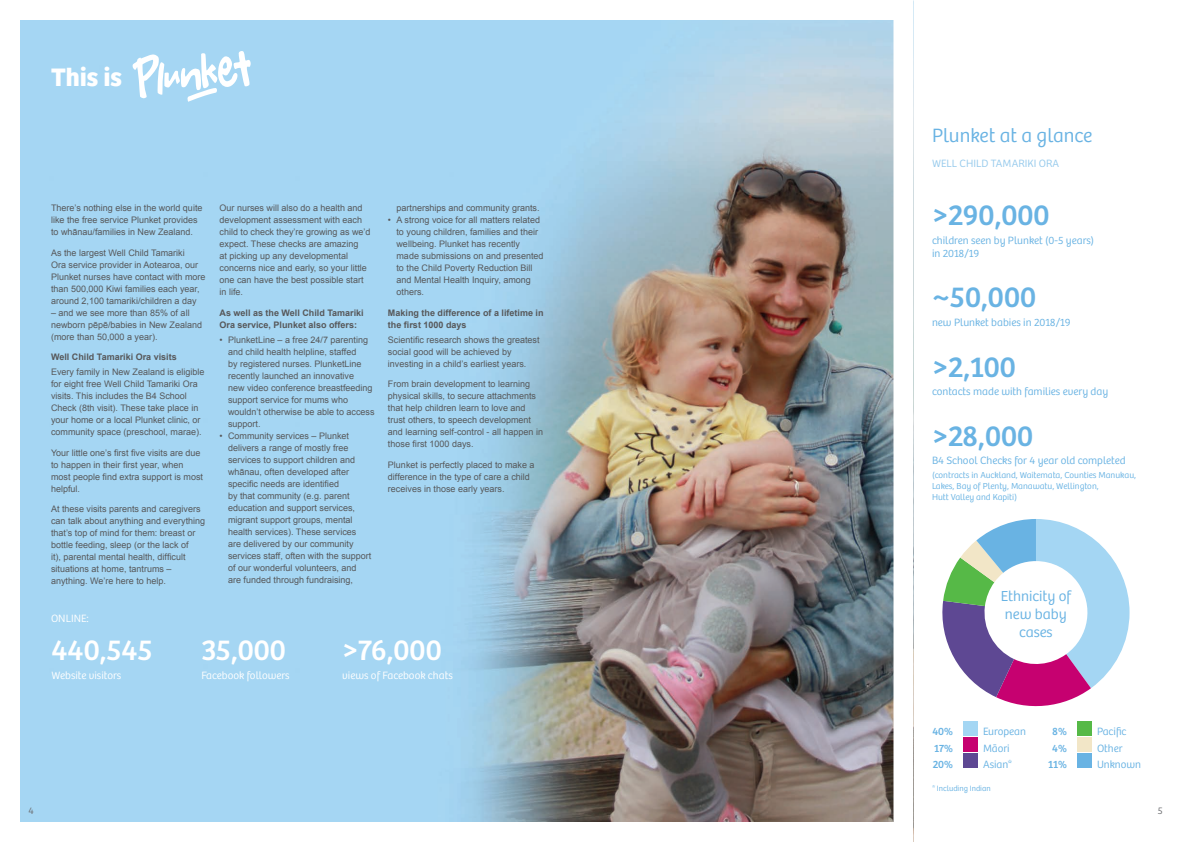
<style>
.page{position:relative;width:1191px;height:842px;background:#fff}
.page>*{position:absolute;margin:0;border:0;box-sizing:border-box;transform-origin:0 0}
.quote{font:30px "Bree";color:#69b3e3}
.quote-2{font:30px "Bree";color:#fff}
.t1{font:700 26.2px "Bree";color:#fff}
.sub_headings{font:300 20px "Bree";color:#69b3e3}
.quote-3{font:300 15px/18px "Bree";color:#69b3e3;text-align:center}
.quote-4{font:300 11px/13.2px "Bree";color:#69b3e3}
.quote-5{font:300 11px "Bree";color:#fff}
.quote-6{font:300 11px "Bree";color:#96caec}
.quote-7{font:11px "Bree";color:#69b3e3}
.body_copy{font:300 10px "Bree";color:#6c6d70}
.body_copy-2{font:9px/12px "Arial";color:#57585a}
.Bullet_Points{font:9px/12px "Arial";color:#57585a}
.body_copy-3{font:700 9px/12px "Arial";color:#57585a}
.quote-8{font:300 9px/10.8px "Bree";color:#69b3e3}
.quote-9{font:300 8px "Bree";color:#69b3e3}
</style>
<div class="page">
<svg style="left:942px;top:519px;width:187px;height:188px"></svg>
<img style="left:21px;top:21px;width:871px;height:800px">
<svg style="left:133px;top:51px;width:118px;height:51px"></svg>
<div style="left:963px;top:721px;width:14px;height:14px;background:#a4d6f3"></div>
<div style="left:963px;top:737px;width:14px;height:15px;background:#c60170"></div>
<div style="left:963px;top:754px;width:14px;height:14px;background:#5e4893"></div>
<div style="left:1077px;top:721px;width:14px;height:14px;background:#56b947"></div>
<div style="left:1077px;top:737px;width:14px;height:15px;background:#f2e6c7"></div>
<div style="left:1077px;top:754px;width:14px;height:14px;background:#69b3e3"></div>
<p class="t1" style="left:51px;top:61px;width:72px">This is</p>
<p class="body_copy-2" style="left:51px;top:202px;width:153px">There’s nothing else in the world quite like the free service Plunket provides to whānau/families in New Zealand.</p>
<p class="body_copy-2" style="left:51px;top:247px;width:156px">As the largest Well Child Tamariki<br>Ora service provider in Aotearoa, our Plunket nurses have contact with more than 500,000 Kiwi families each year, around 2,100 tamariki/children a day</p>
<p class="body_copy-2" style="left:51px;top:307px;width:153px">– and we see more than 85% of all newborn pēpē/babies in New Zealand (more than 50,000 a year).</p>
<p class="body_copy-3" style="left:51px;top:351px;width:127px">Well Child Tamariki Ora visits</p>
<p class="body_copy-2" style="left:51px;top:366px;width:155px">Every family in New Zealand is eligible for eight free Well Child Tamariki Ora visits. This includes the B4 School Check (8th visit). These take place in your home or a local Plunket clinic, or community space (preschool, marae).</p>
<p class="body_copy-2" style="left:51px;top:447px;width:154px">Your little one’s first five visits are due to happen in their first year, when most people find extra support is most helpful.</p>
<p class="body_copy-2" style="left:51px;top:503px;width:156px">At these visits parents and caregivers can talk about anything and everything that’s top of mind for them: breast or bottle feeding, sleep (or the lack of<br>it), parental mental health, difficult situations at home, tantrums – anything. We’re here to help.</p>
<p class="quote-5" style="left:51px;top:612px;width:39px">ONLINE:</p>
<p class="body_copy-2" style="left:219px;top:202px;width:153px">Our nurses will also do a health and development assessment with each child to check they’re growing as we’d expect. These checks are amazing<br>at picking up any developmental concerns nice and early, so your little one can have the best possible start in life.</p>
<p class="body_copy-3" style="left:219px;top:307px;width:146px">As well as the Well Child Tamariki<br>Ora service, Plunket also offers:</p>
<p class="Bullet_Points" style="left:228px;top:334px;width:148px;text-indent:-9px">• PlunketLine – a free 24/7 parenting and child health helpline, staffed<br>by registered nurses. PlunketLine recently launched an innovative<br>new video conference breastfeeding support service for mums who wouldn’t otherwise be able to access support.</p>
<p class="Bullet_Points" style="left:228px;top:430px;width:145px;text-indent:-9px">• Community services – Plunket delivers a range of mostly free services to support children and whānau, often developed after specific needs are identified<br>by that community (e.g. parent education and support services, migrant support groups, mental health services). These services are delivered by our community services staff, often with the support of our wonderful volunteers, and are funded through fundraising,</p>
<p class="Bullet_Points" style="left:396px;top:202px;width:145px">partnerships and community grants.</p>
<p class="Bullet_Points" style="left:396px;top:214px;width:149px;text-indent:-9px">• A strong voice for all matters related to young children, families and their wellbeing. Plunket has recently made submissions on and presented to the Child Poverty Reduction Bill and Mental Health Inquiry, among others.</p>
<p class="body_copy-3" style="left:388px;top:307px;width:157px">Making the difference of a lifetime in the first 1000 days</p>
<p class="body_copy-2" style="left:388px;top:334px;width:153px">Scientific research shows the greatest social good will be achieved by investing in a child’s earliest years.</p>
<p class="body_copy-2" style="left:388px;top:378px;width:157px">From brain development to learning physical skills, to secure attachments that help children learn to love and trust others, to speech development and learning self-control - all happen in those first 1000 days.</p>
<p class="body_copy-2" style="left:388px;top:459px;width:148px">Plunket is perfectly placed to make a difference in the type of care a child receives in those early years.</p>
<p class="quote-2" style="left:52px;top:632px;width:103px">440,545</p>
<p class="quote-5" style="left:52px;top:669px;width:71px">Website visitors</p>
<p class="quote-2" style="left:201px;top:632px;width:86px">35,000</p>
<p class="quote-5" style="left:201px;top:669px;width:90px">Facebook followers</p>
<p class="quote-2" style="left:342px;top:632px;width:101px">&gt;76,000</p>
<p class="quote-5" style="left:342px;top:669px;width:112px">views of Facebook chats</p>
<p class="body_copy" style="left:28px;top:804px;width:7px">4</p>
<p class="sub_headings" style="left:932px;top:124px;width:162px">Plunket at a glance</p>
<p class="quote-6" style="left:932px;top:156px;width:129px">WELL CHILD TAMARIKI ORA</p>
<p class="quote" style="left:932px;top:197px;width:119px">&gt;290,000</p>
<p class="quote-4" style="left:932px;top:234px;width:164px">children seen by Plunket (0-5 years) in 2018/19</p>
<p class="quote" style="left:932px;top:279px;width:106px">~50,000</p>
<p class="quote-4" style="left:932px;top:316px;width:140px">new Plunket babies in 2018/19</p>
<p class="quote" style="left:932px;top:348px;width:85px">&gt;2,100</p>
<p class="quote-4" style="left:932px;top:385px;width:178px">contacts made with families every day</p>
<p class="quote" style="left:932px;top:417px;width:103px">&gt;28,000</p>
<p class="quote-4" style="left:932px;top:454px;width:195px">B4 School Checks for 4 year old completed</p>
<p class="quote-8" style="left:932px;top:470px;width:206px">(contracts in Auckland, Waitemata, Counties Manukau,<br>Lakes, Bay of Plenty, Manawatu, Wellington,<br>Hutt Valley and Kapiti)</p>
<p class="quote-3" style="left:1000px;top:588px;width:72px">Ethnicity of new baby cases</p>
<p class="quote-7" style="left:932px;top:725px;width:22px">40%</p>
<p class="quote-4" style="left:983px;top:725px;width:45px">European</p>
<p class="quote-7" style="left:934px;top:741px;width:20px">17%</p>
<p class="quote-4" style="left:983px;top:741px;width:28px">Māori</p>
<p class="quote-7" style="left:932px;top:758px;width:22px">20%</p>
<p class="quote-4" style="left:983px;top:758px;width:31px">Asian*</p>
<p class="quote-9" style="left:932px;top:783px;width:60px">* Including Indian</p>
<p class="quote-7" style="left:1052px;top:725px;width:16px">8%</p>
<p class="quote-4" style="left:1097px;top:725px;width:31px">Pacific</p>
<p class="quote-7" style="left:1052px;top:741px;width:16px">4%</p>
<p class="quote-4" style="left:1097px;top:741px;width:27px">Other</p>
<p class="quote-7" style="left:1048px;top:758px;width:20px">11%</p>
<p class="quote-4" style="left:1097px;top:758px;width:46px">Unknown</p>
<p class="body_copy" style="left:1157px;top:804px;width:11px">5<sup>5</sup></p>
</div>
